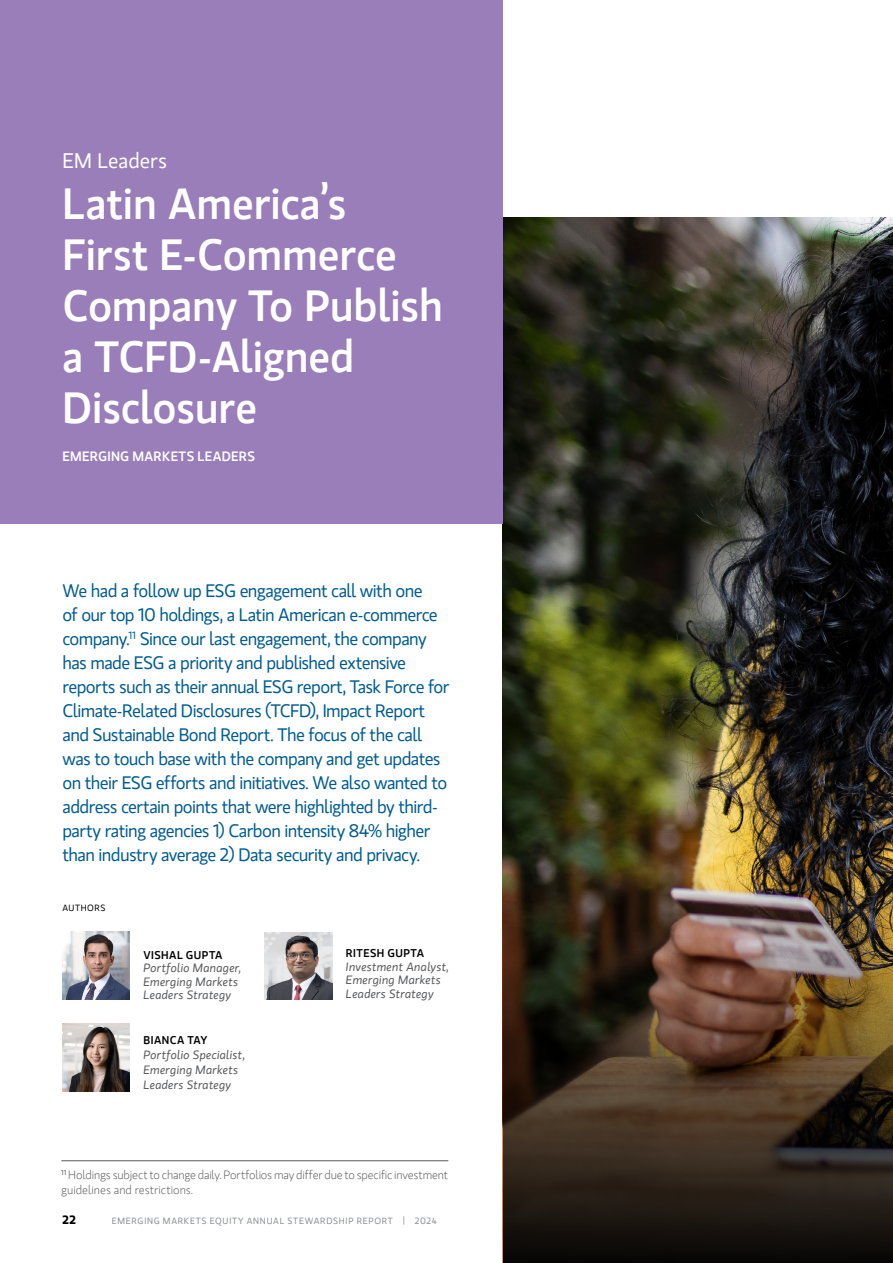
<style>
.page{position:relative;width:893px;height:1263px;background:#fff}
.page>*{position:absolute;margin:0;border:0;box-sizing:border-box;transform-origin:0 0}
.t1{font:500 43.5px/51px "MS Gloriola II Std";letter-spacing:-.005em;color:#fff}
.t2{font:21px "MS Gloriola II Std";color:#fff}
.t3{font:18px/24px "MS Gloriola II Std";letter-spacing:-.035em;color:#005c90}
.t4{font:500 13.5px "MS Gloriola II Std";letter-spacing:.02em;color:#fff}
.t5{font:italic 12px/13.5px "MS Gloriola II Std";letter-spacing:.015em;color:#58595b}
.t6{font:300 12px/15px "MS Gloriola II Std";letter-spacing:-.015em;color:#58595b}
.t7{font:700 12px "MS Gloriola II Std";color:#000}
.t8{font:500 11.25px "MS Gloriola II Std";letter-spacing:.045em;color:#000}
.t9{font:9px "MS Gloriola II Std";letter-spacing:.08em;color:#8b8e90}
.t10{font:9px "MS Gloriola II Std";letter-spacing:.06em;color:#000}
</style>
<div class="page">
<img style="left:503px;top:217px;width:390px;height:656px">
<div style="left:0;top:0;width:502px;height:523px;background:#997eba"></div>
<img style="left:62px;top:931px;width:68px;height:68px">
<img style="left:265px;top:932px;width:67px;height:68px">
<img style="left:62px;top:1024px;width:68px;height:67px">
<img style="left:503px;top:873px;width:390px;height:390px">
<hr style="left:61px;top:1160px;width:387px;height:1px;background:#58595b">
<p class="t2" style="left:62px;top:146px;width:106px">EM Leaders</p>
<h1 class="t1" style="left:62px;top:177px;width:382px">Latin America’s<br>First E-Commerce<br>Company To Publish a TCFD-Aligned<br>Disclosure</h1>
<p class="t4" style="left:62px;top:447px;width:194px">EMERGING MARKETS LEADERS</p>
<p class="t3" style="left:62px;top:578px;width:388px">We had a follow up ESG engagement call with one<br>of our top 10 holdings, a Latin American e-commerce company.<sup>11</sup> Since our last engagement, the company has made ESG a priority and published extensive reports such as their annual ESG report, Task Force for Climate-Related Disclosures (TCFD), Impact Report and Sustainable Bond Report. The focus of the call was to touch base with the company and get updates on their ESG efforts and initiatives. We also wanted to address certain points that were highlighted by third&shy;party rating agencies 1) Carbon intensity 84% higher than industry average 2) Data security and privacy.</p>
<p class="t10" style="left:62px;top:902px;width:45px">AUTHORS</p>
<p class="t8" style="left:143px;top:947px;width:81px">VISHAL GUPTA</p>
<p class="t5" style="left:143px;top:961px;width:99px">Portfolio Manager,<br>Emerging Markets<br>Leaders Strategy</p>
<p class="t8" style="left:346px;top:945px;width:80px">RITESH GUPTA</p>
<p class="t5" style="left:346px;top:959px;width:105px">Investment Analyst,<br>Emerging Markets<br>Leaders Strategy</p>
<p class="t8" style="left:143px;top:1032px;width:66px">BIANCA TAY</p>
<p class="t5" style="left:143px;top:1047px;width:103px;line-height:15px">Portfolio Specialist,<br>Emerging Markets<br>Leaders Strategy</p>
<p class="t6" style="left:61px;top:1167px;width:389px"><sup>11</sup> Holdings subject to change daily. Portfolios may differ due to specific investment guidelines and restrictions.</p>
<p class="t7" style="left:62px;top:1211px;width:15px">22</p>
<p class="t9" style="left:112px;top:1215px;width:327px">EMERGING MARKETS EQUITY ANNUAL STEWARDSHIP REPORT | 2024</p>
</div>
